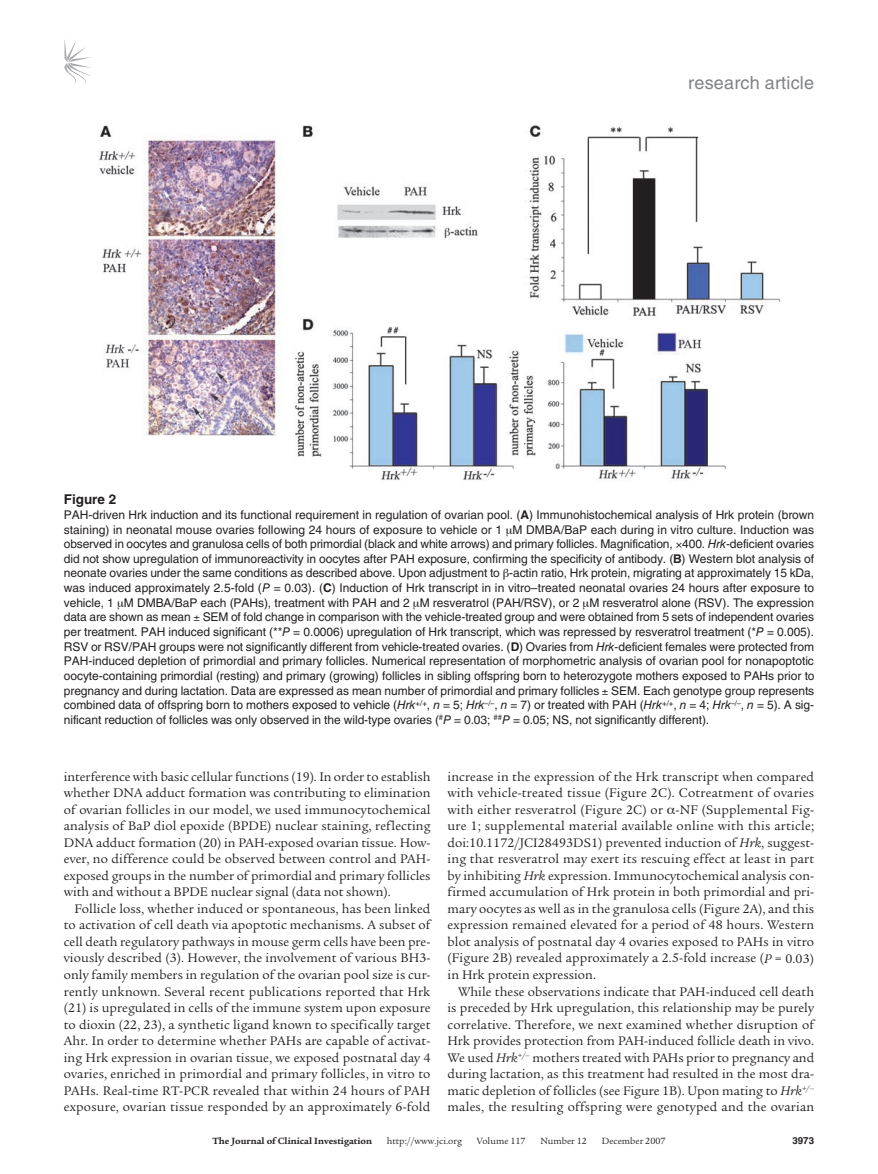
<style>
.page{position:relative;width:878px;height:1174px;background:#fff}
.page>*{position:absolute;margin:0;border:0;box-sizing:border-box;transform-origin:0 0}
.t1{font:18px "Helvetica LT Std";letter-spacing:.01em;color:#808285}
.t2{font:13.5px/16.5px "Legacy Serif Std";letter-spacing:.01em;color:#231f20;text-align:justify}
.t3{font:700 13.5px "Helvetica LT Std";color:#231f20}
.t4{font:12px/14.7px "Helvetica LT Std";letter-spacing:-.005em;color:#231f20;text-align:justify}
.t5{font:9.75px "Legacy Serif Std";color:#231f20}
.t6{font:700 9.75px "Legacy Serif Std";color:#231f20}
.t7{font:700 9.75px "Helvetica LT Std";color:#231f20}
.s1{font-weight:700}
.s2{font-style:italic}
</style>
<div class="page">
<svg style="left:64px;top:39px;width:27px;height:45px"></svg>
<img style="left:99px;top:125px;width:682px;height:357px">
<h1 class="t1" style="left:688px;top:72px;width:127px">research article</h1>
<p class="t3" style="left:64px;top:491px;width:54px">Figure 2</p>
<p class="t4" style="left:64px;top:507px;width:752px">PAH-driven Hrk induction and its functional requirement in regulation of ovarian pool. (<span class="s1">A</span>) Immunohistochemical analysis of Hrk protein (brown staining) in neonatal mouse ovaries following 24 hours of exposure to vehicle or 1 M DMBA/BaP each during in vitro culture. Induction was observed in oocytes and granulosa cells of both primordial (black and white arrows) and primary follicles. Magnification, 400. <span class="s2">Hrk</span>-deficient ovaries did not show upregulation of immunoreactivity in oocytes after PAH exposure, confirming the specificity of antibody. (<span class="s1">B</span>) Western blot analysis of neonate ovaries under the same conditions as described above. Upon adjustment to -actin ratio, Hrk protein, migrating at approximately 15 kDa, was induced approximately 2.5-fold (<span class="s2">P</span> = 0.03). (<span class="s1">C</span>) Induction of Hrk transcript in in vitro–treated neonatal ovaries 24 hours after exposure to vehicle, 1 M DMBA/BaP each (PAHs), treatment with PAH and 2 M resveratrol (PAH/RSV), or 2 M resveratrol alone (RSV). The expression data are shown as mean SEM of fold change in comparison with the vehicle-treated group and were obtained from 5 sets of independent ovaries per treatment. PAH induced significant (**<span class="s2">P</span> = 0.0006) upregulation of Hrk transcript, which was repressed by resveratrol treatment (*<span class="s2">P</span> = 0.005).<br>RSV or RSV/PAH groups were not significantly different from vehicle-treated ovaries. (<span class="s1">D</span>) Ovaries from <span class="s2">Hrk-</span>deficient females were protected from PAH-induced depletion of primordial and primary follicles. Numerical representation of morphometric analysis of ovarian pool for nonapoptotic oocyte-containing primordial (resting) and primary (growing) follicles in sibling offspring born to heterozygote mothers exposed to PAHs prior to pregnancy and during lactation. Data are expressed as mean number of primordial and primary follicles SEM. Each genotype group represents combined data of offspring born to mothers exposed to vehicle (<span class="s2">Hrk</span><sup>+/+</sup>, <span class="s2">n</span> = 5; <span class="s2">Hrk</span><sup>–/–</sup>, <span class="s2">n</span> = 7) or treated with PAH (<span class="s2">Hrk</span><sup>+/+</sup>, <span class="s2">n</span> = 4; <span class="s2">Hrk</span><sup>–/–</sup>, <span class="s2">n</span> = 5). A sig&shy;nificant reduction of follicles was only observed in the wild-type ovaries (<sup>#</sup><span class="s2">P</span> = 0.03; <sup>##</sup><span class="s2">P</span> = 0.05; NS, not significantly different).</p>
<p class="t2" style="left:64px;top:768px;width:368px">interference with basic cellular functions (19). In order to establish whether DNA adduct formation was contributing to elimination of ovarian follicles in our model, we used immunocytochemical analysis of BaP diol epoxide (BPDE) nuclear staining, reflecting DNA adduct formation (20) in PAH-exposed ovarian tissue. How&shy;ever, no difference could be observed between control and PAH&shy;exposed groups in the number of primordial and primary follicles with and without a BPDE nuclear signal (data not shown).</p>
<p class="t2" style="left:64px;top:900px;width:368px;text-indent:11px">Follicle loss, whether induced or spontaneous, has been linked to activation of cell death via apoptotic mechanisms. A subset of cell death regulatory pathways in mouse germ cells have been pre&shy;viously described (3). However, the involvement of various BH3- only family members in regulation of the ovarian pool size is cur&shy;rently unknown. Several recent publications reported that Hrk (21) is upregulated in cells of the immune system upon exposure to dioxin (22, 23), a synthetic ligand known to specifically target Ahr. In order to determine whether PAHs are capable of activat&shy;ing Hrk expression in ovarian tissue, we exposed postnatal day 4 ovaries, enriched in primordial and primary follicles, in vitro to PAHs. Real-time RT-PCR revealed that within 24 hours of PAH exposure, ovarian tissue responded by an approximately 6-fold</p>
<p class="t2" style="left:447px;top:768px;width:368px">increase in the expression of the Hrk transcript when compared with vehicle-treated tissue (Figure 2C). Cotreatment of ovaries with either resveratrol (Figure 2C) or -NF (Supplemental Fig&shy;ure 1; supplemental material available online with this article; doi:10.1172/JCI28493DS1) prevented induction of <span class="s2">Hrk</span>, suggest&shy;ing that resveratrol may exert its rescuing effect at least in part by inhibiting <span class="s2">Hrk</span> expression. Immunocytochemical analysis con&shy;firmed accumulation of Hrk protein in both primordial and pri&shy;mary oocytes as well as in the granulosa cells (Figure 2A), and this expression remained elevated for a period of 48 hours. Western blot analysis of postnatal day 4 ovaries exposed to PAHs in vitro (Figure 2B) revealed approximately a 2.5-fold increase (<span class="s2">P</span> = 0.03) in Hrk protein expression.</p>
<p class="t2" style="left:447px;top:983px;width:368px;text-indent:11px">While these observations indicate that PAH-induced cell death is preceded by Hrk upregulation, this relationship may be purely correlative. Therefore, we next examined whether disruption of Hrk provides protection from PAH-induced follicle death in vivo.<br>We used <span class="s2">Hrk</span><sup>+/–</sup> mothers treated with PAHs prior to pregnancy and during lactation, as this treatment had resulted in the most dra&shy;matic depletion of follicles (see Figure 1B). Upon mating to <span class="s2">Hrk</span><sup>+/– </sup>males, the resulting offspring were genotyped and the ovarian</p>
<p class="t6" style="left:212px;top:1135px;width:161px">The Journal of Clinical Investigation</p>
<p class="t5" style="left:387px;top:1135px;width:77px">http://www.jci.org</p>
<p class="t5" style="left:476px;top:1135px;width:50px">Volume 117</p>
<p class="t5" style="left:540px;top:1135px;width:48px">Number 12</p>
<p class="t5" style="left:601px;top:1135px;width:65px">December 2007</p>
<p class="t7" style="left:792px;top:1134px;width:23px">3973</p>
</div>
